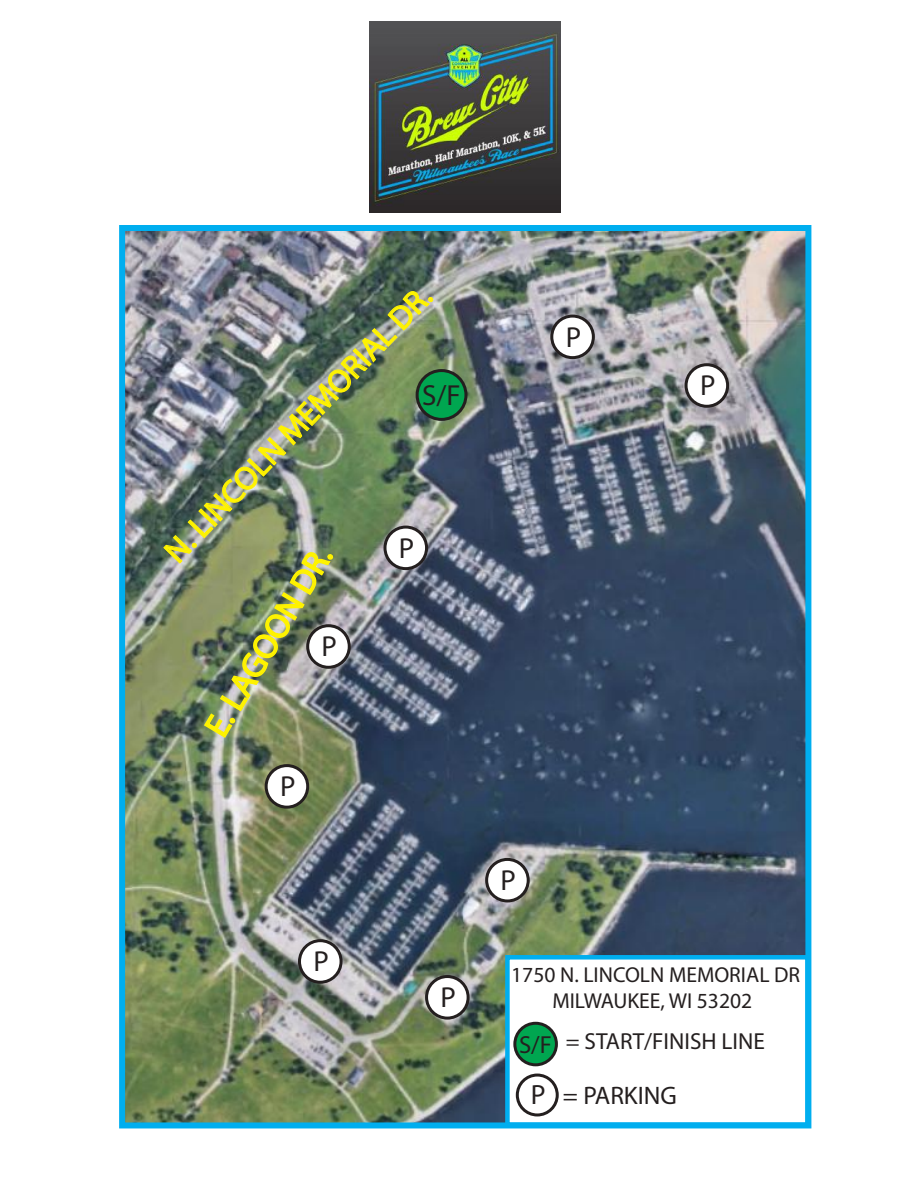
<style>
.page{position:relative;width:918px;height:1188px;background:#fff}
.page>*{position:absolute;margin:0;border:0;box-sizing:border-box;transform-origin:0 0}
.t1{font:34.2px "Myriad Pro";color:#fff300}
.t2{font:32.7px "Myriad Pro";color:#fff300}
.t3{font:29.1px "Myriad Pro";color:#241f1f}
.t4{font:28.95px "Myriad Pro";color:#241f1f}
.t5{font:25.35px "Myriad Pro";color:#241f1f}
.t6{font:23.25px "Myriad Pro";color:#241f1f}
.t7{font:21.6px/26px "Myriad Pro";color:#241f1f;text-align:center}
.s1{font-size:24.75px}
.s2{font-size:27.9px}
</style>
<div class="page">
<img style="left:126px;top:232px;width:678px;height:889px">
<img style="left:370px;top:21px;width:191px;height:191px">
<div style="left:119px;top:225px;width:692px;height:903px;border:6px solid #00aeef"></div>
<div style="left:417px;top:371px;width:49px;height:48px;background:#00a650;border-radius:50%"></div>
<div style="left:416px;top:369px;width:51px;height:52px;border:3px solid #241f1f;border-radius:50%"></div>
<div style="left:505px;top:955px;width:305px;height:172px;background:#fff;border:4px solid #00aeef"></div>
<div style="left:515px;top:1023px;width:41px;height:42px;background:#00a650;border-radius:50%"></div>
<div style="left:513px;top:1022px;width:45px;height:44px;border:3px solid #241f1f;border-radius:50%"></div>
<div style="left:552px;top:316px;width:41px;height:42px;background:#fff;border-radius:50%"></div>
<div style="left:550px;top:315px;width:45px;height:44px;border:3px solid #241f1f;border-radius:50%"></div>
<div style="left:686px;top:365px;width:42px;height:41px;background:#fff;border-radius:50%"></div>
<div style="left:685px;top:363px;width:44px;height:45px;border:3px solid #241f1f;border-radius:50%"></div>
<div style="left:266px;top:766px;width:42px;height:41px;background:#fff;border-radius:50%"></div>
<div style="left:265px;top:764px;width:44px;height:45px;border:3px solid #241f1f;border-radius:50%"></div>
<div style="left:299px;top:941px;width:42px;height:41px;background:#fff;border-radius:50%"></div>
<div style="left:298px;top:939px;width:45px;height:45px;border:3px solid #241f1f;border-radius:50%"></div>
<div style="left:487px;top:859px;width:41px;height:42px;background:#fff;border-radius:50%"></div>
<div style="left:485px;top:858px;width:45px;height:44px;border:3px solid #241f1f;border-radius:50%"></div>
<div style="left:427px;top:977px;width:41px;height:41px;background:#fff;border-radius:50%"></div>
<div style="left:425px;top:975px;width:45px;height:45px;border:3px solid #241f1f;border-radius:50%"></div>
<div style="left:516px;top:1074px;width:43px;height:42px;border:3px solid #241f1f;border-radius:50%"></div>
<img style="left:162px;top:291px;width:272px;height:448px">
<h2 class="t2" style="left:156px;top:543px;width:371px;rotate:-46deg">N. LINCOLN MEMORIAL DR.</h2>
<h3 class="t3" style="left:422px;top:378px;width:40px">S/F</h3>
<h3 class="t4" style="left:399px;top:530px;width:17px">P</h3>
<h1 class="t1" style="left:195px;top:722px;width:216px;rotate:-59deg">E. LAGOON DR.</h1>
<h3 class="t4" style="left:322px;top:629px;width:17px">P</h3>
<h3 class="t4" style="left:280px;top:769px;width:17px">P</h3>
<h3 class="t4" style="left:313px;top:944px;width:17px">P</h3>
<h3 class="t4" style="left:441px;top:979px;width:17px">P</h3>
<h3 class="t4" style="left:566px;top:319px;width:17px">P</h3>
<h3 class="t4" style="left:700px;top:368px;width:17px">P</h3>
<h3 class="t4" style="left:501px;top:862px;width:17px">P</h3>
<p class="t7" style="left:511px;top:962px;width:291px">1750 N. LINCOLN MEMORIAL DR<br>MILWAUKEE, WI 53202</p>
<p class="t6" style="left:519px;top:1027px;width:247px"><span class="s1">S/F</span> = START/FINISH LINE</p>
<p class="t5" style="left:531px;top:1080px;width:148px"><span class="s2">P</span> = PARKING</p>
</div>
